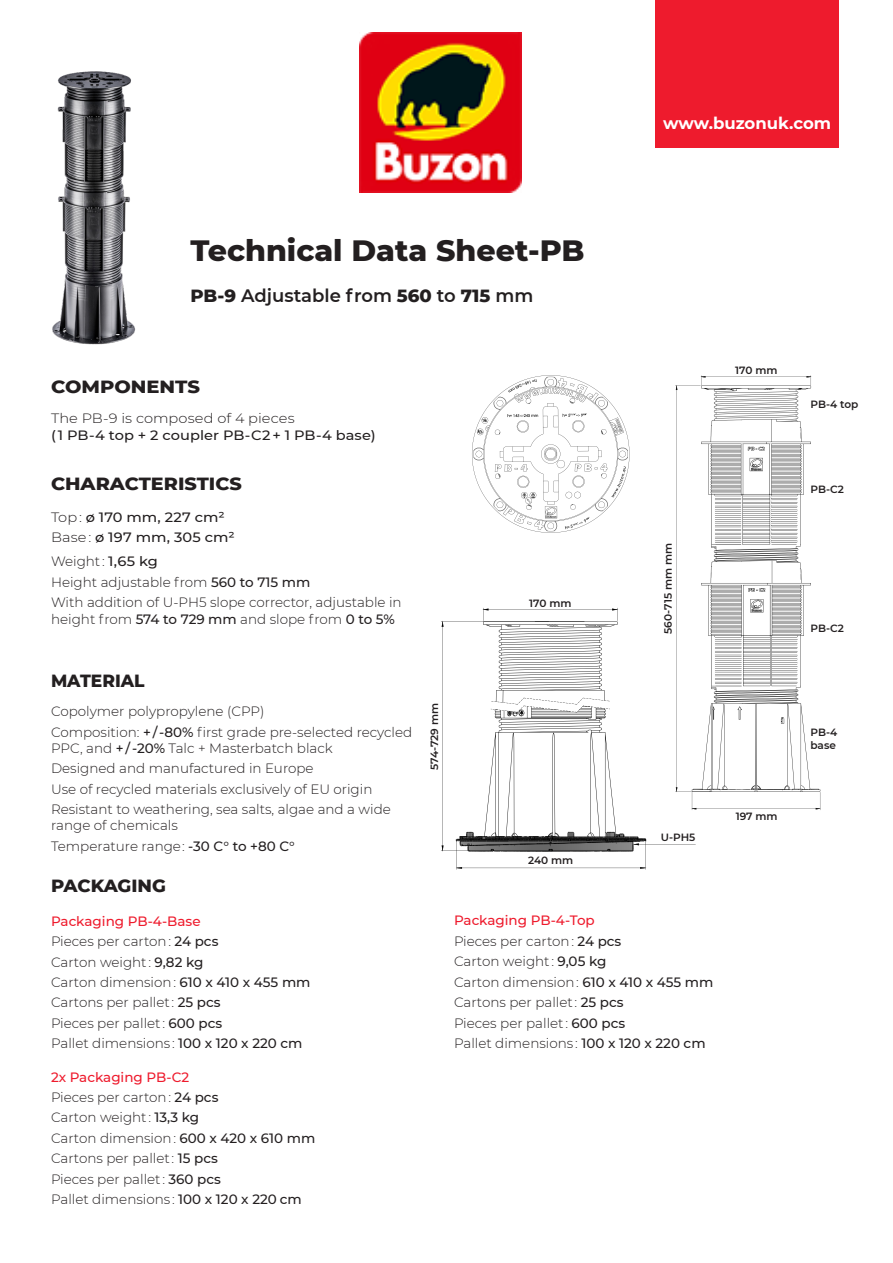
<style>
.page{position:relative;width:893px;height:1263px;background:#fff}
.page>*{position:absolute;margin:0;border:0;box-sizing:border-box;transform-origin:0 0}
.t1{font:800 30px "Montserrat";color:#231f20}
.t2{font:600 18px "Montserrat";color:#231f20}
.t3{font:800 18px "Montserrat";color:#231f20;scale:1.06 1}
.t4{font:800 18px "Montserrat";color:#231f20;scale:1.08 1}
.t5{font:800 18px "Montserrat";color:#231f20}
.t6{font:800 18px "Montserrat";color:#231f20;scale:.95 1}
.t7{font:700 16.5px "Montserrat";color:#fff}
.t8{font:300 13.5px/16.2px "Montserrat";color:#231f20}
.t9{font:500 13.5px "Montserrat";letter-spacing:.005em;color:#231f20;scale:1.08 1}
.t10{font:500 13.5px "Montserrat";color:#ee1b2d}
.t11{font:300 13.5px "Montserrat";color:#231f20;scale:1.08 1}
.t12{font:600 10.5px "Montserrat";color:#231f20}
.s1{font-weight:800}
.s2{font-weight:300}
.s3{font-weight:500}
</style>
<div class="page">
<img style="left:52px;top:71px;width:84px;height:274px">
<svg style="left:711px;top:376px;width:109px;height:433px"></svg>
<svg style="left:711px;top:385px;width:109px;height:407px"></svg>
<svg style="left:437px;top:375px;width:274px;height:495px"></svg>
<div style="left:655px;top:0;width:184px;height:148px;background:#ee1b2d"></div>
<img style="left:360px;top:32px;width:162px;height:161px">
<p class="t1" style="left:190px;top:228px;width:396px">Technical Data Sheet-PB</p>
<p class="t2" style="left:190px;top:283px;width:344px"><span class="s1">PB-9</span> Adjustable from <span class="s1">560</span> to <span class="s1">715</span> mm</p>
<p class="t4" style="left:51px;top:373px;width:140px">COMPONENTS</p>
<p class="t11" style="left:51px;top:409px;width:227px">The PB-9 is composed of 4 pieces</p>
<p class="t9" style="left:51px;top:425px;width:302px">( 1 PB-4 top + 2 coupler PB-C2 + 1 PB-4 base)</p>
<p class="t3" style="left:51px;top:471px;width:181px">CHARACTERISTICS</p>
<p class="t9" style="left:51px;top:508px;width:162px"><span class="s2">Top :</span> ø 170 mm, 227 cm²</p>
<p class="t9" style="left:51px;top:528px;width:172px"><span class="s2">Base :</span> ø 197 mm, 305 cm²</p>
<p class="t8" style="left:51px;top:553px;width:108px">Weight : <span class="s3">1,65 kg</span></p>
<p class="t8" style="left:51px;top:574px;width:261px">Height adjustable from <span class="s3">560 to 715 mm</span></p>
<p class="t8" style="left:51px;top:594px;width:352px">With addition of U-PH5 slope corrector, adjustable in height from <span class="s3">574 to 729 mm</span> and slope from <span class="s3">0 to 5%</span></p>
<p class="t6" style="left:51px;top:667px;width:100px">MATERIAL</p>
<p class="t8" style="left:51px;top:703px;width:215px">Copolymer polypropylene (CPP)</p>
<p class="t8" style="left:51px;top:723px;width:363px">Composition: <span class="s3">+ / -80%</span> first grade pre-selected recycled<br>PPC, and <span class="s3">+ / -20%</span> Talc + Masterbatch black</p>
<p class="t8" style="left:51px;top:760px;width:264px">Designed and manufactured in Europe</p>
<p class="t8" style="left:51px;top:780px;width:323px">Use of recycled materials exclusively of EU origin</p>
<p class="t8" style="left:51px;top:801px;width:341px">Resistant to weathering, sea salts, algae and a wide range of chemicals</p>
<p class="t8" style="left:51px;top:837px;width:245px">Temperature range: <span class="s3">-30 C° to +80 C°</span></p>
<p class="t12" style="left:427px;top:770px;width:68px;rotate:-90deg">574-729 mm</p>
<p class="t12" style="left:529px;top:596px;width:44px">170 mm</p>
<p class="t12" style="left:528px;top:853px;width:47px">240 mm</p>
<p class="t7" style="left:663px;top:111px;width:169px">www.buzonuk.com</p>
<p class="t12" style="left:661px;top:634px;width:92px;rotate:-90deg">560-715 mm mm</p>
<p class="t12" style="left:661px;top:830px;width:36px">U-PH5</p>
<p class="t12" style="left:735px;top:362px;width:44px">170 mm</p>
<p class="t12" style="left:810px;top:397px;width:49px">PB-4 top</p>
<p class="t12" style="left:810px;top:482px;width:35px">PB-C2</p>
<p class="t12" style="left:810px;top:621px;width:35px">PB-C2</p>
<p class="t12" style="left:736px;top:809px;width:43px">197 mm</p>
<p class="t12" style="left:810px;top:725px;width:28px">PB-4</p>
<p class="t12" style="left:810px;top:737px;width:27px">base</p>
<p class="t5" style="left:51px;top:873px;width:116px">PACKAGING</p>
<p class="t10" style="left:51px;top:911px;width:151px">Packaging PB-4-Base</p>
<p class="t8" style="left:51px;top:933px;width:169px">Pieces per carton : <span class="s3">24 pcs</span></p>
<p class="t8" style="left:51px;top:953px;width:154px">Carton weight : <span class="s3">9,82 kg</span></p>
<p class="t8" style="left:51px;top:974px;width:261px">Carton dimension : <span class="s3">610 x 410 x 455 mm</span></p>
<p class="t8" style="left:51px;top:994px;width:171px">Cartons per pallet : <span class="s3">25 pcs</span></p>
<p class="t8" style="left:51px;top:1014px;width:173px">Pieces per pallet : <span class="s3">600 pcs</span></p>
<p class="t8" style="left:51px;top:1035px;width:253px">Pallet dimensions : <span class="s3">100 x 120 x 220 cm</span></p>
<p class="t10" style="left:51px;top:1067px;width:140px">2x Packaging PB-C2</p>
<p class="t8" style="left:51px;top:1089px;width:169px">Pieces per carton : <span class="s3">24 pcs</span></p>
<p class="t8" style="left:51px;top:1109px;width:150px">Carton weight : <span class="s3">13,3 kg</span></p>
<p class="t8" style="left:51px;top:1129px;width:266px">Carton dimension : <span class="s3">600 x 420 x 610 mm</span></p>
<p class="t8" style="left:51px;top:1150px;width:168px">Cartons per pallet : <span class="s3">15 pcs</span></p>
<p class="t8" style="left:51px;top:1170px;width:171px">Pieces per pallet : <span class="s3">360 pcs</span></p>
<p class="t8" style="left:51px;top:1191px;width:252px">Pallet dimensions : <span class="s3">100 x 120 x 220 cm</span></p>
<p class="t10" style="left:454px;top:911px;width:142px">Packaging PB-4-Top</p>
<p class="t8" style="left:454px;top:932px;width:169px">Pieces per carton : <span class="s3">24 pcs</span></p>
<p class="t8" style="left:454px;top:953px;width:154px">Carton weight : <span class="s3">9,05 kg</span></p>
<p class="t8" style="left:454px;top:973px;width:261px">Carton dimension : <span class="s3">610 x 410 x 455 mm</span></p>
<p class="t8" style="left:454px;top:994px;width:171px">Cartons per pallet : <span class="s3">25 pcs</span></p>
<p class="t8" style="left:454px;top:1014px;width:173px">Pieces per pallet : <span class="s3">600 pcs</span></p>
<p class="t8" style="left:454px;top:1035px;width:253px">Pallet dimensions : <span class="s3">100 x 120 x 220 cm</span></p>
</div>
